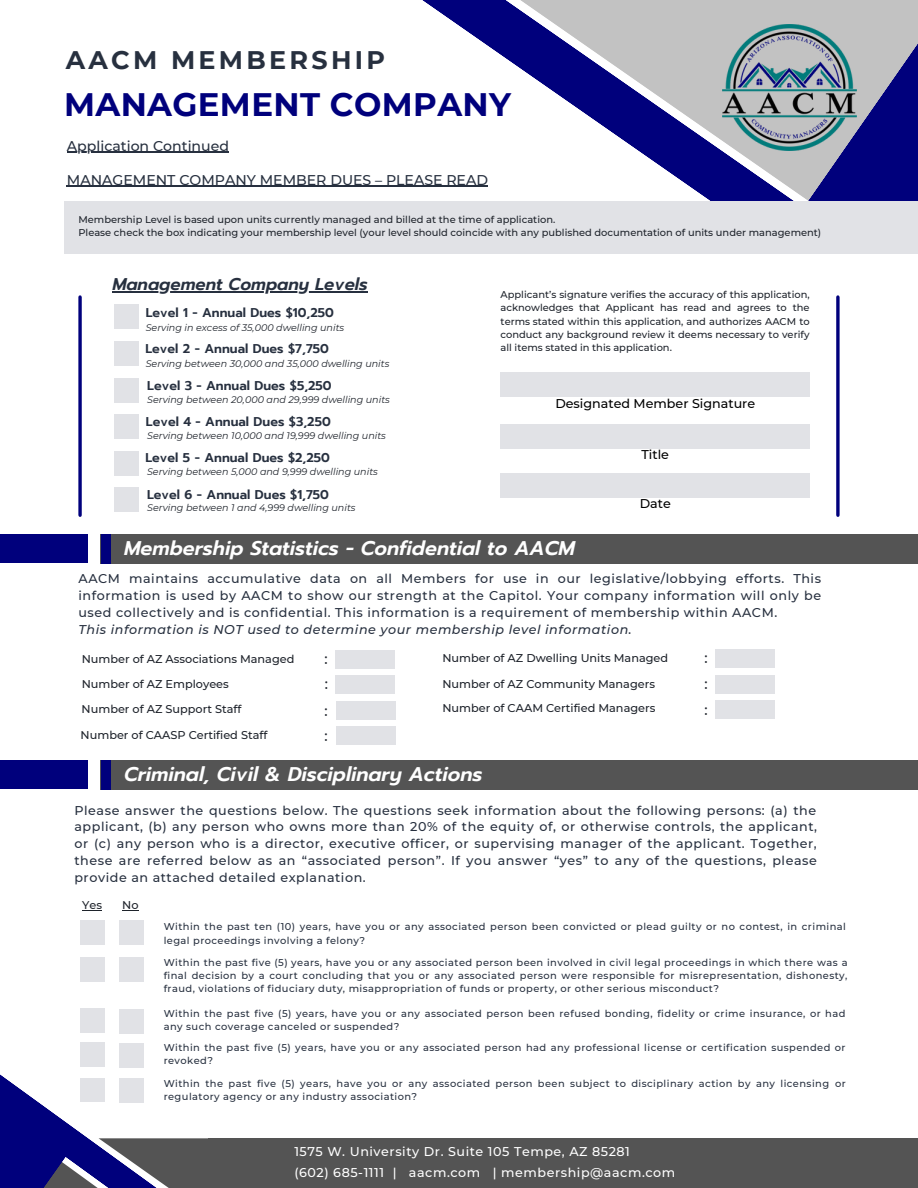
<style>
.page{position:relative;width:918px;height:1188px;background:#fff}
.page>*{position:absolute;margin:0;border:0;box-sizing:border-box;transform-origin:0 0}
.t1{font:700 32.4px "Montserrat";letter-spacing:.01em;color:#00007c}
.t2{font:700 25.35px "Montserrat";letter-spacing:.13em;color:#27303f}
.t3{font:italic 600 19.8px "Prompt";color:#fff}
.t4{font:italic 600 16.95px "Prompt";color:#27303f}
.t5{font:500 14.1px "Montserrat";color:#27303f}
.t6{font:500 14.1px/25.8px "Montserrat";color:#1e232b;text-align:justify}
.t7{font:500 12.75px/17px "Montserrat";letter-spacing:.045em;color:#27303f;text-align:justify}
.t8{font:600 12.75px "Prompt";color:#27303f}
.t9{font:500 12.75px/21.5px "Montserrat";letter-spacing:.045em;color:#fff}
.t10{font:italic 500 12.75px "Montserrat";letter-spacing:.045em;color:#27303f}
.t11{font:500 12.75px "Montserrat";color:#000}
.t12{font:500 11.25px "Montserrat";color:#1e232b}
.t13{font:500 9.9px/13.2px "Montserrat";letter-spacing:.045em;color:#27303f}
.t14{font:500 9.9px/13.2px "Montserrat";color:#1e232b}
.t15{font:italic 9.6px "Montserrat";color:#1e232b}
</style>
<div class="page">
<hr style="left:67px;top:186px;width:421px;height:1px;background:#27303f">
<svg style="left:836px;top:305px;width:4px;height:210px"></svg>
<svg style="left:78px;top:297px;width:4px;height:218px"></svg>
<svg style="left:392px;top:0;width:377px;height:254px"></svg>
<div style="left:64px;top:201px;width:854px;height:52px;background:#e1e2e6"></div>
<hr style="left:112px;top:291px;width:256px;height:1px;background:#27303f">
<div style="left:501px;top:372px;width:309px;height:24px;background:#e1e2e6"></div>
<div style="left:501px;top:424px;width:309px;height:24px;background:#e1e2e6"></div>
<div style="left:501px;top:473px;width:309px;height:24px;background:#e1e2e6"></div>
<div style="left:100px;top:534px;width:818px;height:29px;background:#545454"></div>
<div style="left:0;top:534px;width:87px;height:29px;background:#00007c"></div>
<div style="left:101px;top:534px;width:9px;height:29px;background:#00007c"></div>
<hr style="left:67px;top:152px;width:162px;height:1px;background:#27303f">
<div style="left:114px;top:378px;width:25px;height:24px;background:#e1e2e6"></div>
<div style="left:114px;top:305px;width:24px;height:24px;background:#e1e2e6"></div>
<div style="left:114px;top:341px;width:24px;height:25px;background:#e1e2e6"></div>
<div style="left:114px;top:488px;width:24px;height:24px;background:#e1e2e6"></div>
<div style="left:114px;top:415px;width:25px;height:24px;background:#e1e2e6"></div>
<div style="left:114px;top:451px;width:24px;height:24px;background:#e1e2e6"></div>
<div style="left:80px;top:920px;width:25px;height:24px;background:#e1e2e6"></div>
<svg style="left:82px;top:910px;width:20px;height:1px"></svg>
<svg style="left:122px;top:910px;width:17px;height:1px"></svg>
<div style="left:120px;top:920px;width:24px;height:25px;background:#e1e2e6"></div>
<div style="left:80px;top:957px;width:25px;height:25px;background:#e1e2e6"></div>
<div style="left:120px;top:958px;width:24px;height:24px;background:#e1e2e6"></div>
<div style="left:80px;top:1009px;width:25px;height:24px;background:#e1e2e6"></div>
<div style="left:119px;top:1009px;width:25px;height:24px;background:#e1e2e6"></div>
<div style="left:100px;top:760px;width:818px;height:30px;background:#545454"></div>
<div style="left:0;top:760px;width:87px;height:29px;background:#00007c"></div>
<div style="left:101px;top:760px;width:9px;height:30px;background:#00007c"></div>
<div style="left:336px;top:650px;width:59px;height:19px;background:#e1e2e6"></div>
<div style="left:336px;top:676px;width:59px;height:18px;background:#e1e2e6"></div>
<div style="left:336px;top:701px;width:59px;height:19px;background:#e1e2e6"></div>
<div style="left:336px;top:727px;width:59px;height:18px;background:#e1e2e6"></div>
<div style="left:715px;top:649px;width:59px;height:19px;background:#e1e2e6"></div>
<div style="left:715px;top:676px;width:59px;height:18px;background:#e1e2e6"></div>
<div style="left:715px;top:700px;width:59px;height:19px;background:#e1e2e6"></div>
<svg style="left:457px;top:0;width:461px;height:201px"></svg>
<img style="left:722px;top:24px;width:134px;height:126px">
<div style="left:208px;top:1138px;width:710px;height:50px;background:#545454"></div>
<svg style="left:67px;top:1042px;width:141px;height:146px"></svg>
<svg style="left:0;top:1074px;width:67px;height:114px"></svg>
<h2 class="t2" style="left:66px;top:44px;width:321px">AACM MEMBERSHIP</h2>
<h1 class="t1" style="left:64px;top:85px;width:448px">MANAGEMENT COMPANY</h1>
<h3 class="t5" style="left:67px;top:137px;width:164px">Application Continued</h3>
<h3 class="t5" style="left:67px;top:171px;width:423px">MANAGEMENT COMPANY MEMBER DUES – PLEASE READ</h3>
<p class="t14" style="left:78px;top:213px;width:744px">Membership Level is based upon units currently managed and billed at the time of application.<br>Please check the box indicating your membership level (your level should coincide with any published documentation of units under management)</p>
<h3 class="t4" style="left:112px;top:272px;width:257px">Management Company Levels</h3>
<p class="t14" style="left:501px;top:288px;width:311px;text-align:justify">Applicant’s signature verifies the accuracy of this application, acknowledges that Applicant has read and agrees to the terms stated within this application, and authorizes AACM to conduct any background review it deems necessary to verify all items stated in this application.</p>
<p class="t8" style="left:146px;top:303px;width:190px">Level 1 - Annual Dues $10,250</p>
<p class="t8" style="left:145px;top:339px;width:185px">Level 2 - Annual Dues $7,750</p>
<p class="t8" style="left:147px;top:376px;width:186px">Level 3 - Annual Dues $5,250</p>
<p class="t8" style="left:146px;top:412px;width:186px">Level 4 - Annual Dues $3,250</p>
<p class="t8" style="left:145px;top:448px;width:186px">Level 5 - Annual Dues $2,250</p>
<p class="t8" style="left:147px;top:485px;width:184px">Level 6 - Annual Dues $1,750</p>
<p class="t15" style="left:146px;top:322px;width:200px">Serving in excess of 35,000 dwelling units</p>
<p class="t15" style="left:146px;top:358px;width:245px">Serving between 30,000 and 35,000 dwelling units</p>
<p class="t15" style="left:147px;top:394px;width:244px">Serving between 20,000 and 29,999 dwelling units</p>
<p class="t15" style="left:147px;top:430px;width:240px">Serving between 10,000 and 19,999 dwelling units</p>
<p class="t15" style="left:147px;top:465px;width:232px">Serving between 5,000 and 9,999 dwelling units</p>
<p class="t15" style="left:147px;top:501px;width:210px">Serving between 1 and 4,999 dwelling units</p>
<p class="t11" style="left:555px;top:395px;width:201px">Designated Member Signature</p>
<p class="t11" style="left:642px;top:447px;width:29px">Title</p>
<p class="t11" style="left:640px;top:495px;width:33px">Date</p>
<h3 class="t3" style="left:124px;top:533px;width:452px">Membership Statistics - Confidential to AACM</h3>
<p class="t7" style="left:78px;top:570px;width:744px">AACM maintains accumulative data on all Members for use in our legislative/lobbying efforts. This information is used by AACM to show our strength at the Capitol. Your company information will only be used collectively and is confidential. This information is a requirement of membership within AACM.</p>
<p class="t10" style="left:78px;top:621px;width:555px">This information is NOT used to determine your membership level information.</p>
<p class="t12" style="left:82px;top:652px;width:214px">Number of AZ Associations Managed</p>
<h3 class="t6" style="left:324px;top:646px;width:5px">:</h3>
<p class="t12" style="left:442px;top:652px;width:227px">Number of AZ Dwelling Units Managed</p>
<p class="t12" style="left:82px;top:677px;width:149px">Number of AZ Employees</p>
<h3 class="t6" style="left:325px;top:672px;width:5px">:</h3>
<p class="t12" style="left:442px;top:677px;width:214px">Number of AZ Community Managers</p>
<p class="t12" style="left:82px;top:703px;width:161px">Number of AZ Support Staff</p>
<p class="t12" style="left:442px;top:701px;width:214px">Number of CAAM Certified Managers</p>
<h3 class="t6" style="left:704px;top:645px;width:5px">: : :</h3>
<h3 class="t6" style="left:324px;top:698px;width:5px">:</h3>
<p class="t12" style="left:81px;top:728px;width:188px">Number of CAASP Certified Staff</p>
<h3 class="t6" style="left:324px;top:723px;width:5px">:</h3>
<h3 class="t3" style="left:124px;top:760px;width:360px">Criminal, Civil &amp; Disciplinary Actions</h3>
<p class="t7" style="left:74px;top:801px;width:744px">Please answer the questions below. The questions seek information about the following persons: (a) the applicant, (b) any person who owns more than 20% of the equity of, or otherwise controls, the applicant, or (c) any person who is a director, executive officer, or supervising manager of the applicant. Together, these are referred below as an “associated person”. If you answer “yes” to any of the questions, please provide an attached detailed explanation.</p>
<p class="t12" style="left:82px;top:898px;width:21px">Yes</p>
<p class="t12" style="left:122px;top:899px;width:18px">No</p>
<p class="t13" style="left:164px;top:920px;width:684px">Within the past ten (10) years, have you or any associated person been convicted or plead guilty or no contest, in criminal legal proceedings involving a felony?</p>
<p class="t13" style="left:164px;top:956px;width:685px;text-align:justify">Within the past five (5) years, have you or any associated person been involved in civil legal proceedings in which there was a final decision by a court concluding that you or any associated person were responsible for misrepresentation, dishonesty, fraud, violations of fiduciary duty, misappropriation of funds or property, or other serious misconduct?</p>
<p class="t13" style="left:164px;top:1007px;width:683px">Within the past five (5) years, have you or any associated person been refused bonding, fidelity or crime insurance, or had any such coverage canceled or suspended?</p>
<p class="t13" style="left:164px;top:1041px;width:683px">Within the past five (5) years, have you or any associated person had any professional license or certification suspended or revoked?</p>
<p class="t13" style="left:164px;top:1076px;width:684px">Within the past five (5) years, have you or any associated person been subject to disciplinary action by any licensing or regulatory agency or any industry association?</p>
<p class="t9" style="left:294px;top:1141px;width:382px">1575 W. University Dr. Suite 105 Tempe, AZ 85281<br>(602) 685-1111 | aacm.com | membership@aacm.com</p>
</div>
